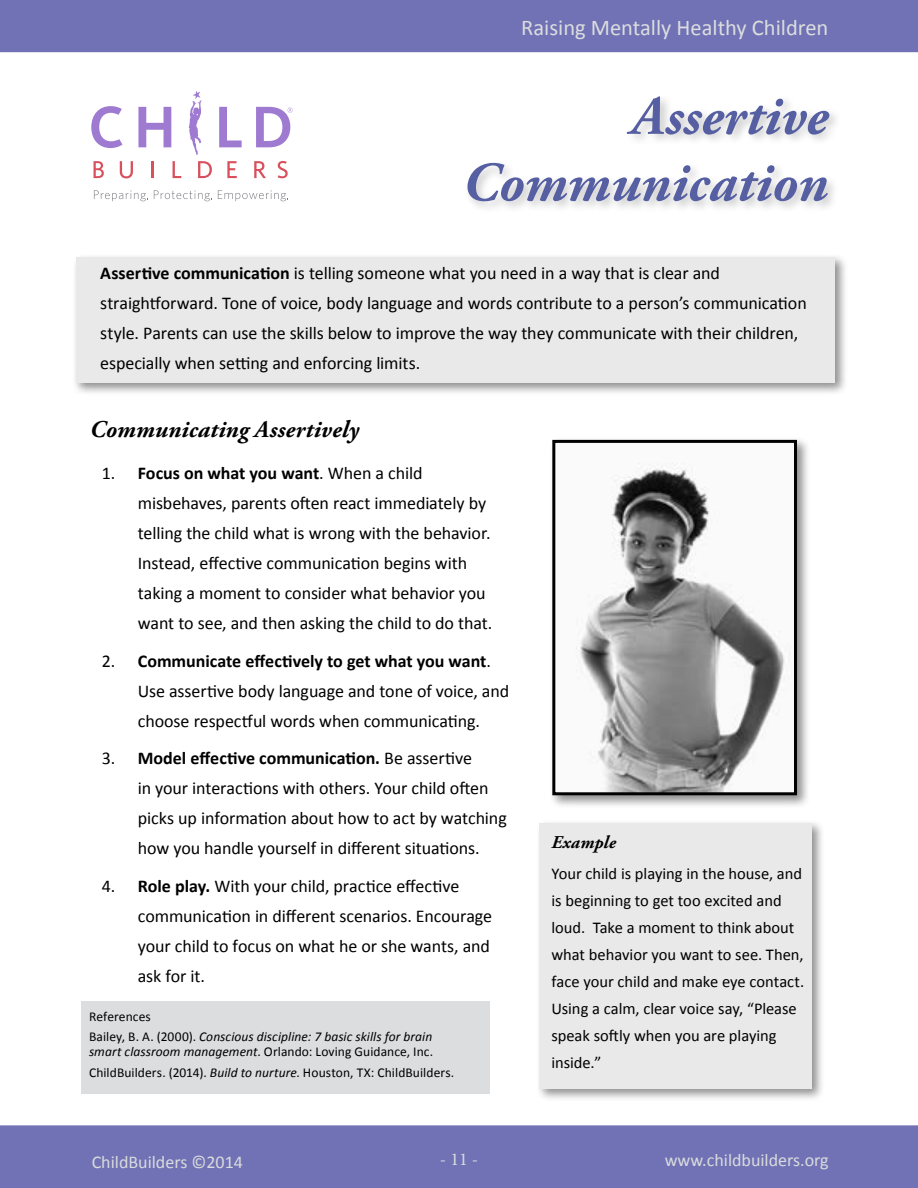
<style>
.page{position:relative;width:918px;height:1188px;background:#fff}
.page>*{position:absolute;margin:0;border:0;box-sizing:border-box;transform-origin:0 0}
.t1{font:italic 700 55.5px/66.6px "Adobe Garamond Pro";color:#555fa1;text-align:right}
.t2{font:italic 700 24px "Adobe Garamond Pro";letter-spacing:.01em;color:#000}
.t3{font:22.5px "Calibri";color:#dcddde}
.t4{font:18px/30px "Calibri";letter-spacing:-.005em;color:#000}
.t5{font:18px "Calibri";color:#dadbdc}
.t6{font:italic 700 18px "Adobe Garamond Pro";letter-spacing:.015em;color:#000}
.t7{font:18px "Minion Pro";color:#dadbdc}
.t8{font:16.5px/27px "Calibri";color:#000}
.t9{font:13.5px/21px "Calibri";letter-spacing:.01em;color:#000}
.t10{font:italic 13.5px/19.5px "Calibri";letter-spacing:.005em;color:#000}
.s1{font-weight:700}
.s2{font-style:normal}
.s3{font-style:italic}
</style>
<div class="page">
<div style="left:0;top:1125px;width:918px;height:63px;background:#7072b5"></div>
<div style="left:0;top:0;width:918px;height:52px;background:#7072b5"></div>
<svg style="left:94px;top:190px;width:54px;height:11px"></svg>
<svg style="left:154px;top:190px;width:58px;height:11px"></svg>
<svg style="left:218px;top:190px;width:70px;height:11px"></svg>
<svg style="left:94px;top:161px;width:10px;height:17px"></svg>
<svg style="left:120px;top:161px;width:13px;height:17px"></svg>
<svg style="left:152px;top:161px;width:2px;height:17px"></svg>
<svg style="left:173px;top:161px;width:8px;height:17px"></svg>
<svg style="left:198px;top:161px;width:14px;height:17px"></svg>
<svg style="left:227px;top:161px;width:10px;height:17px"></svg>
<svg style="left:254px;top:161px;width:12px;height:17px"></svg>
<svg style="left:138px;top:107px;width:33px;height:40px"></svg>
<svg style="left:219px;top:107px;width:23px;height:40px"></svg>
<svg style="left:256px;top:107px;width:37px;height:40px"></svg>
<svg style="left:189px;top:91px;width:13px;height:64px"></svg>
<svg style="left:91px;top:106px;width:31px;height:42px"></svg>
<svg style="left:278px;top:161px;width:10px;height:17px"></svg>
<div style="left:286px;top:186px;width:7px;height:7px;background:#fff"></div>
<div style="left:81px;top:1001px;width:409px;height:92px;background:#dcddde"></div>
<div style="left:73px;top:254px;width:775px;height:142px;background:#000;opacity:.44"></div>
<div style="left:76px;top:257px;width:759px;height:126px;background:#e9e9ea"></div>
<div style="left:536px;top:820px;width:288px;height:282px;background:#000;opacity:.44"></div>
<div style="left:540px;top:823px;width:272px;height:265px;background:#e9e9ea"></div>
<div style="left:549px;top:437px;width:261px;height:372px;background:#000;opacity:.44"></div>
<img style="left:556px;top:444px;width:237px;height:347px">
<div style="left:552px;top:440px;width:245px;height:355px;border:3px solid #000"></div>
<div style="left:464px;top:93px;width:378px;height:120px;background:#000;opacity:.21"></div>
<p class="t3" style="left:521px;top:13px;width:309px">Raising Mentally Healthy Children</p>
<h1 class="t1" style="left:462px;top:84px;width:367px">Assertive<br>Communication</h1>
<p class="t4" style="left:100px;top:258px;width:708px"><span class="s1">Assertive communication</span> is telling someone what you need in a way that is clear and straightforward. Tone of voice, body language and words contribute to a person’s communication style. Parents can use the skills below to improve the way they communicate with their children, especially when setting and enforcing limits.</p>
<h2 class="t2" style="left:90px;top:416px;width:271px">Communicating Assertively</h2>
<p class="t4" style="left:138px;top:458px;width:356px;text-indent:-36px">1. <span class="s1">Focus on what you want</span>. When a child misbehaves, parents often react immediately by telling the child what is wrong with the behavior.<br>Instead, effective communication begins with taking a moment to consider what behavior you want to see, and then asking the child to do that.</p>
<p class="t4" style="left:138px;top:646px;width:373px;text-indent:-36px">2. <span class="s1">Communicate effectively to get what you want</span>.<br>Use assertive body language and tone of voice, and choose respectful words when communicating.</p>
<p class="t4" style="left:138px;top:743px;width:371px;text-indent:-36px">3. <span class="s1">Model effective communication.</span> Be assertive<br>in your interactions with others. Your child often picks up information about how to act by watching how you handle yourself in different situations.</p>
<p class="t4" style="left:138px;top:871px;width:356px;text-indent:-36px">4. <span class="s1">Role play.</span> With your child, practice effective communication in different scenarios. Encourage your child to focus on what he or she wants, and ask for it.</p>
<p class="t10" style="left:89px;top:1007px;width:345px"><span class="s2">References<br>Bailey, B. A. (2000).</span> Conscious discipline: 7 basic skills for brain</p>
<p class="t9" style="left:89px;top:1041px;width:367px"><span class="s3">smart classroom management</span>. Orlando: Loving Guidance, Inc.<br>ChildBuilders. (2014). <span class="s3">Build to nurture</span>. Houston, TX: ChildBuilders.</p>
<p class="t6" style="left:551px;top:832px;width:66px">Example</p>
<p class="t8" style="left:551px;top:860px;width:254px">Your child is playing in the house, and is beginning to get too excited and loud. Take a moment to think about what behavior you want to see. Then, face your child and make eye contact.<br>Using a calm, clear voice say, “Please speak softly when you are playing inside.”</p>
<p class="t5" style="left:92px;top:1150px;width:153px">ChildBuilders ©2014</p>
<p class="t7" style="left:440px;top:1147px;width:40px">- 11 -</p>
<p class="t5" style="left:665px;top:1148px;width:166px">www.childbuilders.org</p>
</div>
